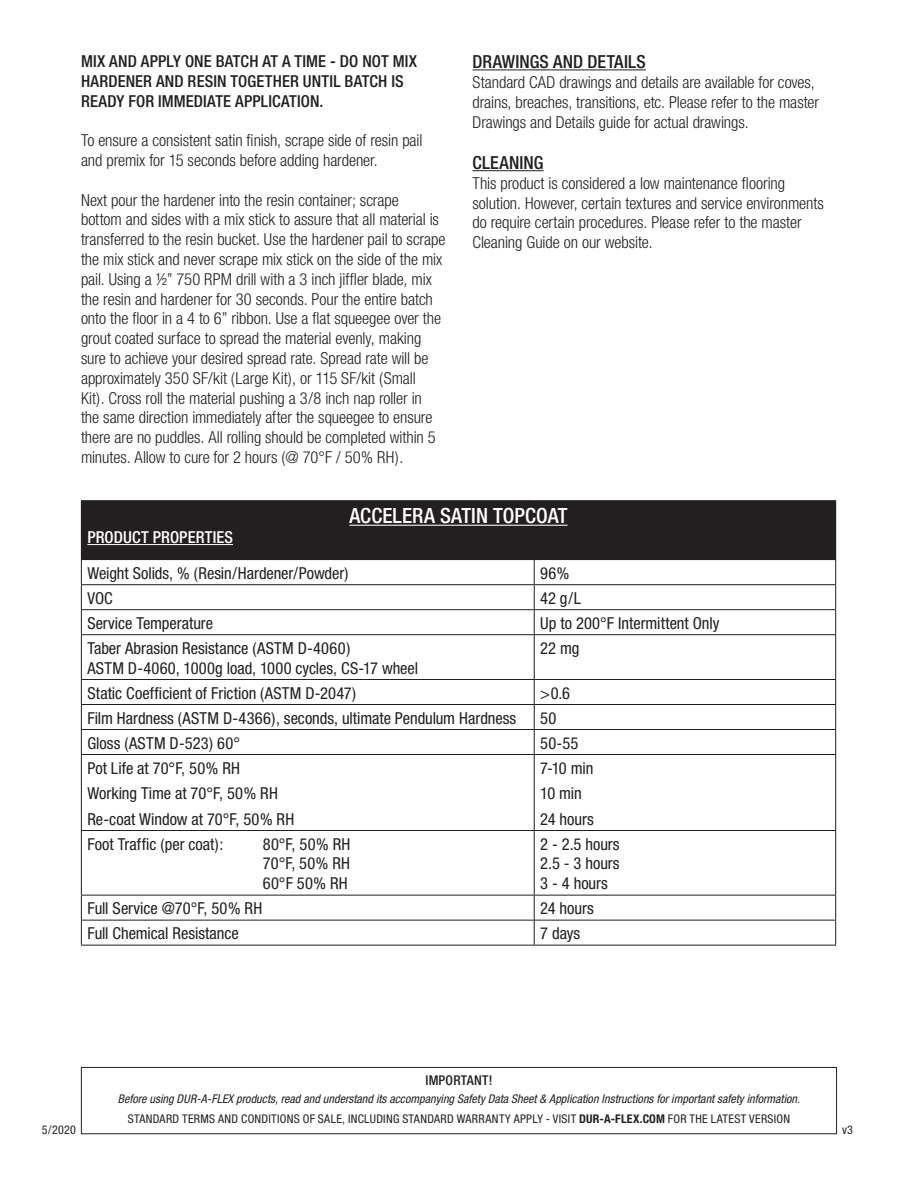
<style>
.page{position:relative;width:918px;height:1188px;background:#fff}
.page>*{position:absolute;margin:0;border:0;box-sizing:border-box;transform-origin:0 0}
.t1{font:500 condensed 21px "Helvetica Neue";letter-spacing:.005em;color:#fff}
.t2{font:500 condensed 18px "Helvetica Neue";letter-spacing:.005em;color:#231f20}
.t3{font:300 condensed 16.5px/19.8px "Helvetica Neue";letter-spacing:-.005em;color:#231f20}
.t4{font:condensed 16.5px "Helvetica Neue";color:#231f20}
.t5{font:500 condensed 16.5px/19.8px "Helvetica Neue";letter-spacing:.01em;color:#231f20}
.t6{font:500 condensed 16.5px "Helvetica Neue";letter-spacing:.01em;color:#fff}
.t7{font:500 condensed 13.5px "Helvetica Neue";letter-spacing:.02em;color:#231f20}
.t8{font:italic condensed 12px "Helvetica Neue";letter-spacing:.005em;color:#231f20}
.t9{font:condensed 12px "Helvetica Neue";letter-spacing:.025em;color:#231f20}
.s1{font-weight:700}
</style>
<div class="page">
<div style="left:81px;top:1067px;width:756px;height:67px;border:1px solid #231f20"></div>
<hr style="left:472px;top:69px;width:174px;height:1px;background:#231f20">
<hr style="left:472px;top:170px;width:72px;height:1px;background:#231f20">
<div style="left:81px;top:501px;width:755px;height:59px;background:#231f20"></div>
<hr style="left:81px;top:500px;width:453px;height:1px;background:#231f20">
<hr style="left:534px;top:500px;width:302px;height:1px;background:#231f20">
<hr style="left:81px;top:584px;width:453px;height:1px;background:#231f20">
<hr style="left:534px;top:584px;width:302px;height:1px;background:#231f20">
<hr style="left:81px;top:609px;width:453px;height:1px;background:#231f20">
<svg style="left:81px;top:560px;width:1px;height:74px"></svg>
<hr style="left:534px;top:609px;width:302px;height:1px;background:#231f20">
<svg style="left:534px;top:560px;width:1px;height:74px"></svg>
<svg style="left:835px;top:560px;width:1px;height:74px"></svg>
<hr style="left:81px;top:634px;width:453px;height:1px;background:#231f20">
<hr style="left:81px;top:635px;width:1px;height:44px;background:#231f20">
<hr style="left:534px;top:634px;width:302px;height:1px;background:#231f20">
<hr style="left:534px;top:635px;width:1px;height:44px;background:#231f20">
<hr style="left:835px;top:635px;width:1px;height:44px;background:#231f20">
<hr style="left:81px;top:679px;width:453px;height:1px;background:#231f20">
<hr style="left:534px;top:679px;width:302px;height:1px;background:#231f20">
<hr style="left:81px;top:704px;width:453px;height:1px;background:#231f20">
<hr style="left:534px;top:704px;width:302px;height:1px;background:#231f20">
<hr style="left:81px;top:729px;width:453px;height:1px;background:#231f20">
<svg style="left:81px;top:680px;width:1px;height:74px"></svg>
<hr style="left:534px;top:729px;width:302px;height:1px;background:#231f20">
<svg style="left:534px;top:680px;width:1px;height:74px"></svg>
<svg style="left:835px;top:680px;width:1px;height:74px"></svg>
<hr style="left:81px;top:754px;width:453px;height:1px;background:#231f20">
<hr style="left:81px;top:755px;width:1px;height:75px;background:#231f20">
<hr style="left:534px;top:754px;width:302px;height:1px;background:#231f20">
<hr style="left:534px;top:755px;width:1px;height:75px;background:#231f20">
<hr style="left:835px;top:755px;width:1px;height:75px;background:#231f20">
<hr style="left:81px;top:830px;width:453px;height:1px;background:#231f20">
<hr style="left:81px;top:831px;width:1px;height:64px;background:#231f20">
<hr style="left:534px;top:830px;width:302px;height:1px;background:#231f20">
<hr style="left:534px;top:831px;width:1px;height:64px;background:#231f20">
<hr style="left:835px;top:831px;width:1px;height:64px;background:#231f20">
<hr style="left:81px;top:895px;width:453px;height:1px;background:#231f20">
<hr style="left:534px;top:895px;width:302px;height:1px;background:#231f20">
<hr style="left:81px;top:920px;width:453px;height:1px;background:#231f20">
<svg style="left:81px;top:896px;width:1px;height:49px"></svg>
<hr style="left:534px;top:920px;width:302px;height:1px;background:#231f20">
<svg style="left:534px;top:896px;width:1px;height:49px"></svg>
<svg style="left:835px;top:896px;width:1px;height:49px"></svg>
<hr style="left:81px;top:945px;width:453px;height:1px;background:#231f20">
<hr style="left:534px;top:945px;width:302px;height:1px;background:#231f20">
<hr style="left:349px;top:525px;width:219px;height:1px;background:#fff">
<hr style="left:87px;top:544px;width:146px;height:1px;background:#fff">
<p class="t5" style="left:81px;top:51px;width:337px">MIX AND APPLY ONE BATCH AT A TIME - DO NOT MIX<br>HARDENER AND RESIN TOGETHER UNTIL BATCH IS<br>READY FOR IMMEDIATE APPLICATION.</p>
<p class="t3" style="left:81px;top:130px;width:343px">To ensure a consistent satin finish, scrape side of resin pail and premix for 15 seconds before adding hardener.</p>
<p class="t3" style="left:81px;top:190px;width:366px">Next pour the hardener into the resin container; scrape<br>bottom and sides with a mix stick to assure that all material is transferred to the resin bucket. Use the hardener pail to scrape the mix stick and never scrape mix stick on the side of the mix pail. Using a ½” 750 RPM drill with a 3 inch jiffler blade, mix the resin and hardener for 30 seconds. Pour the entire batch onto the floor in a 4 to 6” ribbon. Use a flat squeegee over the grout coated surface to spread the material evenly, making sure to achieve your desired spread rate. Spread rate will be approximately 350 SF/kit (Large Kit), or 115 SF/kit (Small<br>Kit). Cross roll the material pushing a 3/8 inch nap roller in<br>the same direction immediately after the squeegee to ensure there are no puddles. All rolling should be completed within 5 minutes. Allow to cure for 2 hours (@ 70°F / 50% RH).</p>
<p class="t2" style="left:472px;top:51px;width:175px">DRAWINGS AND DETAILS</p>
<p class="t3" style="left:472px;top:72px;width:348px">Standard CAD drawings and details are available for coves, drains, breaches, transitions, etc. Please refer to the master<br>Drawings and Details guide for actual drawings.</p>
<p class="t2" style="left:472px;top:152px;width:73px">CLEANING</p>
<p class="t3" style="left:472px;top:173px;width:353px">This product is considered a low maintenance flooring solution. However, certain textures and service environments do require certain procedures. Please refer to the master Cleaning Guide on our website.</p>
<p class="t1" style="left:349px;top:503px;width:220px">ACCELERA SATIN TOPCOAT</p>
<p class="t6" style="left:87px;top:527px;width:147px">PRODUCT PROPERTIES</p>
<p class="t4" style="left:87px;top:563px;width:262px">Weight Solids, % (Resin/Hardener/Powder)</p>
<p class="t4" style="left:540px;top:563px;width:31px">96%</p>
<p class="t4" style="left:87px;top:588px;width:27px">VOC</p>
<p class="t4" style="left:540px;top:588px;width:42px">42 g/L</p>
<p class="t4" style="left:87px;top:613px;width:127px">Service Temperature</p>
<p class="t4" style="left:540px;top:613px;width:181px">Up to 200°F Intermittent Only</p>
<p class="t4" style="left:87px;top:638px;width:264px">Taber Abrasion Resistance (ASTM D-4060)</p>
<p class="t4" style="left:87px;top:658px;width:332px">ASTM D-4060, 1000g load, 1000 cycles, CS-17 wheel</p>
<p class="t4" style="left:540px;top:638px;width:41px">22 mg</p>
<p class="t4" style="left:87px;top:683px;width:270px">Static Coefficient of Friction (ASTM D-2047)</p>
<p class="t4" style="left:540px;top:683px;width:32px">&gt;0.6</p>
<p class="t4" style="left:87px;top:708px;width:430px">Film Hardness (ASTM D-4366), seconds, ultimate Pendulum Hardness</p>
<p class="t4" style="left:540px;top:708px;width:18px">50</p>
<p class="t4" style="left:87px;top:733px;width:154px">Gloss (ASTM D-523) 60°</p>
<p class="t4" style="left:540px;top:733px;width:40px">50-55</p>
<p class="t4" style="left:87px;top:758px;width:154px">Pot Life at 70°F, 50% RH</p>
<p class="t4" style="left:87px;top:784px;width:192px">Working Time at 70°F, 50% RH</p>
<p class="t4" style="left:87px;top:809px;width:208px">Re-coat Window at 70°F, 50% RH</p>
<p class="t4" style="left:540px;top:758px;width:55px">7-10 min</p>
<p class="t4" style="left:540px;top:784px;width:43px">10 min</p>
<p class="t4" style="left:540px;top:809px;width:55px">24 hours</p>
<p class="t4" style="left:87px;top:834px;width:138px">Foot Traffic (per coat):</p>
<p class="t4" style="left:263px;top:834px;width:89px">80°F, 50% RH</p>
<p class="t4" style="left:263px;top:854px;width:89px">70°F, 50% RH</p>
<p class="t4" style="left:263px;top:874px;width:86px">60°F 50% RH</p>
<p class="t4" style="left:540px;top:834px;width:81px">2 - 2.5 hours</p>
<p class="t4" style="left:540px;top:854px;width:81px">2.5 - 3 hours</p>
<p class="t4" style="left:540px;top:874px;width:69px">3 - 4 hours</p>
<p class="t4" style="left:87px;top:899px;width:176px">Full Service @70°F, 50% RH</p>
<p class="t4" style="left:540px;top:899px;width:55px">24 hours</p>
<p class="t4" style="left:87px;top:924px;width:153px">Full Chemical Resistance</p>
<p class="t4" style="left:540px;top:924px;width:41px">7 days</p>
<p class="t7" style="left:425px;top:1073px;width:68px">IMPORTANT!</p>
<p class="t8" style="left:118px;top:1092px;width:684px">Before using DUR-A-FLEX products, read and understand its accompanying Safety Data Sheet &amp; Application Instructions for important safety information.</p>
<p class="t9" style="left:128px;top:1112px;width:664px">STANDARD TERMS AND CONDITIONS OF SALE, INCLUDING STANDARD WARRANTY APPLY - VISIT <span class="s1">DUR-A-FLEX.COM</span> FOR THE LATEST VERSION</p>
<p class="t9" style="left:42px;top:1123px;width:35px">5/2020</p>
<p class="t9" style="left:842px;top:1123px;width:12px">v3</p>
</div>
